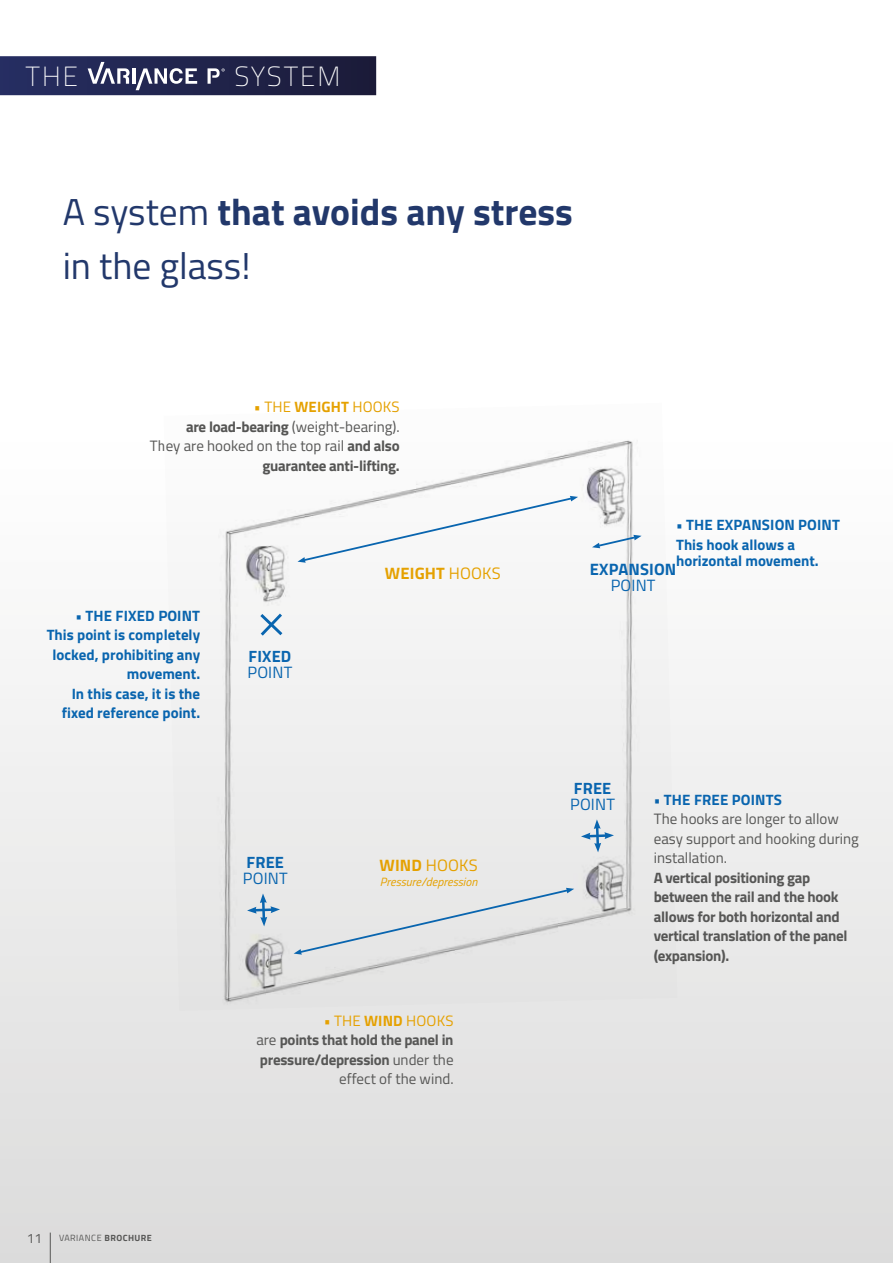
<style>
.page{position:relative;width:893px;height:1263px;background:#fff}
.page>*{position:absolute;margin:0;border:0;box-sizing:border-box;transform-origin:0 0}
.t1{font:700 37.5px/54px "Titillium Web";color:#22386b}
.t2{font:200 27.75px "Titillium Web";letter-spacing:.07em;color:#fff}
.t3{font:700 16.5px "Titillium Web";letter-spacing:.01em;color:#e5a100}
.t4{font:700 16.5px "Titillium Web";letter-spacing:.01em;color:#0965af}
.t5{font:16.5px "Titillium Web";letter-spacing:.01em;color:#e5a100}
.t6{font:16.35px "Titillium Web";letter-spacing:.01em;color:#0965af}
.t7{font:700 16.35px "Titillium Web";letter-spacing:.01em;color:#0965af}
.t8{font:700 15px/19.5px "Titillium Web";letter-spacing:-.02em;color:#575756;text-align:right}
.t9{font:700 15px/19.5px "Titillium Web";color:#0965af}
.t10{font:15px/19.5px "Titillium Web";color:#575756}
.t11{font:13.5px "Titillium Web";color:#575756}
.t12{font:italic 12px "Titillium Web";color:#e5a100}
.t13{font:9px "Titillium Web";letter-spacing:.05em;color:#575756}
.s1{font-weight:400}
.s2{font-weight:400;color:#e5a100}
.s3{color:#e5a100}
.s4{font-weight:700}
</style>
<div class="page">
<div style="left:0;top:438px;width:893px;height:825px;background:linear-gradient(to bottom,#fff,#dbdbdb)"></div>
<img style="left:164px;top:438px;width:513px;height:573px">
<svg style="left:592px;top:535px;width:50px;height:13px"></svg>
<svg style="left:247px;top:893px;width:33px;height:33px"></svg>
<svg style="left:581px;top:819px;width:33px;height:33px"></svg>
<svg style="left:257px;top:610px;width:28px;height:29px"></svg>
<svg style="left:297px;top:496px;width:281px;height:67px"></svg>
<svg style="left:294px;top:888px;width:280px;height:66px;background:#dee1e3"></svg>
<hr style="left:50px;top:1232px;width:1px;height:31px;background:#575756">
<div style="left:0;top:56px;width:376px;height:39px;background:linear-gradient(to right,#262e62,#1b1b38)"></div>
<hr style="left:132px;top:68px;width:4px;height:16px;background:#fff">
<svg style="left:136px;top:68px;width:61px;height:22px"></svg>
<svg style="left:88px;top:62px;width:42px;height:22px"></svg>
<svg style="left:208px;top:68px;width:17px;height:16px"></svg>
<h2 class="t2" style="left:26px;top:65px;width:54px">THE</h2>
<h2 class="t2" style="left:234px;top:65px;width:108px">SYSTEM</h2>
<h1 class="t1" style="left:63px;top:189px;width:512px"><span class="s1">A system</span> that avoids any stress <span class="s1">in the glass!</span></h1>
<p class="t8" style="left:150px;top:399px;width:251px"><span class="s2">• THE</span> <span class="s3">WEIGHT</span> <span class="s2">HOOKS<br></span>are load-bearing <span class="s1">(weight-bearing).<br>They are hooked on the top rail</span> and also guarantee anti-lifting.</p>
<p class="t9" style="left:47px;top:607px;width:155px;text-align:right">• THE FIXED POINT<br>This point is completely locked, prohibiting any movement.<br>In this case, it is the fixed reference point.</p>
<p class="t7" style="left:249px;top:650px;width:44px">FIXED</p>
<p class="t6" style="left:248px;top:666px;width:46px">POINT</p>
<p class="t3" style="left:385px;top:566px;width:117px">WEIGHT <span class="s1">HOOKS</span></p>
<p class="t7" style="left:247px;top:855px;width:39px">FREE</p>
<p class="t6" style="left:243px;top:872px;width:46px">POINT</p>
<p class="t5" style="left:379px;top:858px;width:100px"><span class="s4">WIND</span> HOOKS</p>
<p class="t12" style="left:380px;top:877px;width:99px">Pressure/depression</p>
<p class="t8" style="left:256px;top:1012px;width:199px"><span class="s2">• THE</span> <span class="s3">WIND</span> <span class="s2">HOOKS<br></span><span class="s1">are</span> points that hold the panel in pressure/depression <span class="s1">under the effect of the wind.</span></p>
<p class="t11" style="left:27px;top:1232px;width:17px">11</p>
<p class="t13" style="left:59px;top:1234px;width:94px">VARIANCE <span class="s4">BROCHURE</span></p>
<p class="t9" style="left:676px;top:517px;width:165px">• THE EXPANSION POINT<br>This hook allows a</p>
<p class="t9" style="left:676px;top:553px;width:144px">horizontal movement.</p>
<p class="t4" style="left:590px;top:562px;width:88px">EXPANSION</p>
<p class="t6" style="left:611px;top:579px;width:46px">POINT</p>
<p class="t7" style="left:574px;top:781px;width:39px">FREE</p>
<p class="t6" style="left:570px;top:798px;width:46px">POINT</p>
<p class="t9" style="left:654px;top:791px;width:130px">• THE FREE POINTS</p>
<p class="t10" style="left:654px;top:811px;width:207px">The hooks are longer to allow easy support and hooking during installation.</p>
<p class="t8" style="left:654px;top:869px;width:195px;text-align:left">A vertical positioning gap between the rail and the hook allows for both horizontal and vertical translation of the panel (expansion).</p>
</div>
